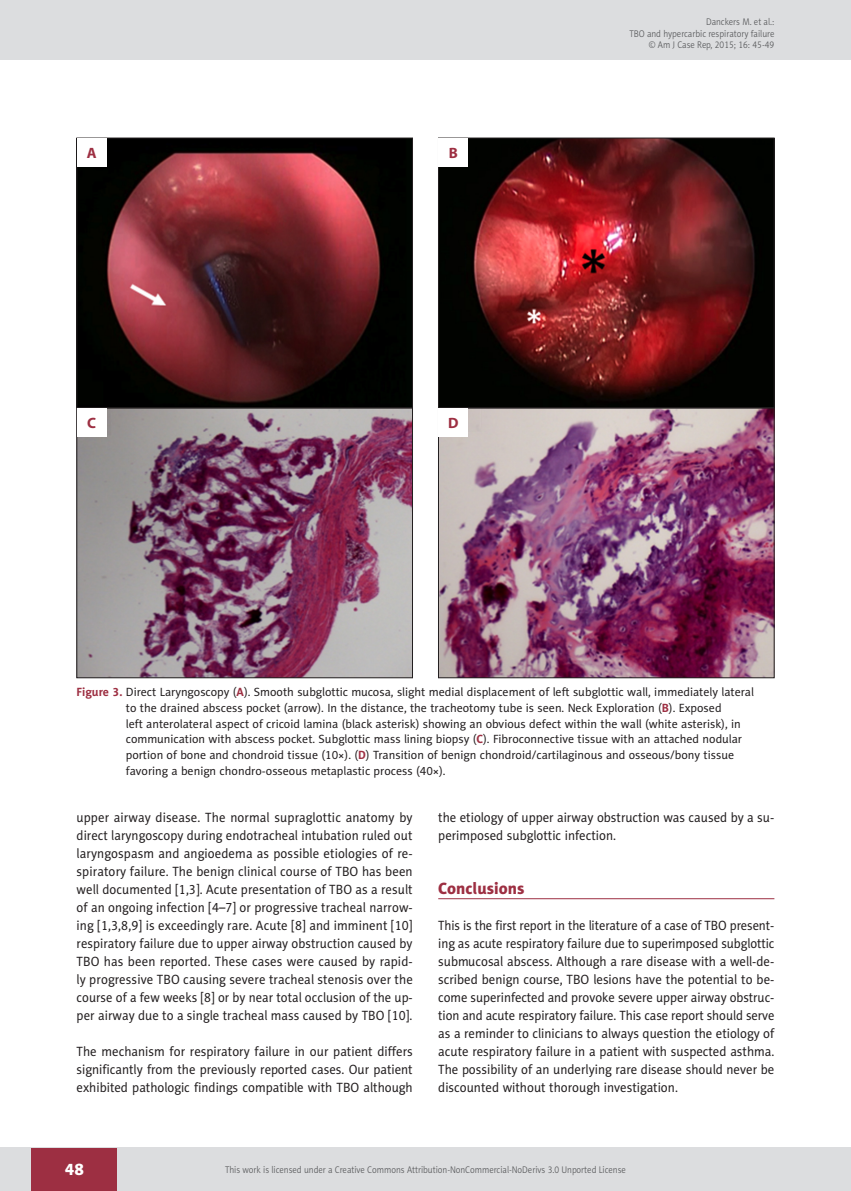
<style>
.page{position:relative;width:851px;height:1191px;background:#fff}
.page>*{position:absolute;margin:0;border:0;box-sizing:border-box;transform-origin:0 0}
.AJCR_Headline_1{font:16.5px "Naomi Sans EFN Heavy";color:#9d2f42}
.t1{font:16.5px "Naomi Sans EFN Heavy";color:#fff}
.t2{font:700 15px "Myriad Pro";color:#9d2f42}
.AJCR_Body{font:13.5px/18px "Naomi Sans EFN";color:#231f20;text-align:justify;scale:.95 1}
.AJCR_Body-2{font:13.5px/18px "Naomi Sans EFN";color:#231f20;text-align:justify;scale:.93 1}
.AJCR_Rycina_tytul{font:12px/15.8px "Naomi Sans EFN";color:#231f20}
.t3{font:9.75px/11.2px "Naomi Sans EFN Light";color:#57585a;text-align:right;scale:.9 1}
.s1{font-weight:700;color:#9d2f42}
</style>
<div class="page">
<hr style="left:438px;top:898px;width:336px;height:1px;background:#9d2f42">
<img style="left:79px;top:140px;width:331px;height:536px">
<div style="left:77px;top:138px;width:335px;height:270px;border:1px solid #231f20"></div>
<div style="left:77px;top:138px;width:29px;height:28px;background:#fff"></div>
<div style="left:77px;top:408px;width:335px;height:270px;border:1px solid #231f20"></div>
<div style="left:77px;top:408px;width:29px;height:28px;background:#fff"></div>
<img style="left:440px;top:140px;width:332px;height:536px">
<div style="left:438px;top:138px;width:336px;height:270px;border:1px solid #231f20"></div>
<div style="left:438px;top:138px;width:30px;height:28px;background:#fff"></div>
<div style="left:438px;top:408px;width:336px;height:270px;border:1px solid #231f20"></div>
<div style="left:438px;top:408px;width:30px;height:28px;background:#fff"></div>
<div style="left:0;top:1148px;width:850px;height:43px;background:#dcdddf"></div>
<div style="left:32px;top:1147px;width:85px;height:43px;background:#9d2f42"></div>
<div style="left:0;top:0;width:850px;height:60px;background:#dcdddf"></div>
<hr style="left:850px;top:0;width:1px;height:60px;background:#dcdddf">
<p class="t2" style="left:87px;top:143px;width:11px">A</p>
<p class="t2" style="left:87px;top:413px;width:10px">C</p>
<p class="t2" style="left:449px;top:143px;width:11px">B</p>
<p class="t2" style="left:448px;top:413px;width:12px">D</p>
<p class="t3" style="left:629px;top:16px;width:163px">Danckers M. et al.:<br>TBO and hypercarbic respiratory failure © Am J Case Rep, 2015; 16: 45-49</p>
<p class="AJCR_Rycina_tytul" style="left:126px;top:684px;width:629px;text-indent:-49px"><span class="s1">Figure 3.</span> Direct Laryngoscopy (<span class="s1">A</span>). Smooth subglottic mucosa, slight medial displacement of left subglottic wall, immediately lateral to the drained abscess pocket (arrow). In the distance, the tracheotomy tube is seen. Neck Exploration (<span class="s1">B</span>). Exposed<br>left anterolateral aspect of cricoid lamina (black asterisk) showing an obvious defect within the wall (white asterisk), in communication with abscess pocket. Subglottic mass lining biopsy (<span class="s1">C</span>). Fibroconnective tissue with an attached nodular portion of bone and chondroid tissue (10×). (<span class="s1">D</span>) Transition of benign chondroid/cartilaginous and osseous/bony tissue favoring a benign chondro-osseous metaplastic process (40×).</p>
<p class="AJCR_Body" style="left:77px;top:808px;width:355px">upper airway disease. The normal supraglottic anatomy by direct laryngoscopy during endotracheal intubation ruled out laryngospasm and angioedema as possible etiologies of re&shy;spiratory failure. The benign clinical course of TBO has been well documented [1,3]. Acute presentation of TBO as a result of an ongoing infection [4–7] or progressive tracheal narrow&shy;ing [1,3,8,9] is exceedingly rare. Acute [8] and imminent [10] respiratory failure due to upper airway obstruction caused by TBO has been reported. These cases were caused by rapid&shy;ly progressive TBO causing severe tracheal stenosis over the course of a few weeks [8] or by near total occlusion of the up&shy;per airway due to a single tracheal mass caused by TBO [10].</p>
<p class="AJCR_Body" style="left:77px;top:1042px;width:355px">The mechanism for respiratory failure in our patient differs significantly from the previously reported cases. Our patient exhibited pathologic findings compatible with TBO although</p>
<p class="AJCR_Body" style="left:438px;top:808px;width:355px">the etiology of upper airway obstruction was caused by a su&shy;perimposed subglottic infection.</p>
<p class="AJCR_Headline_1" style="left:438px;top:878px;width:88px">Conclusions</p>
<p class="AJCR_Body-2" style="left:438px;top:916px;width:363px">This is the first report in the literature of a case of TBO present&shy;ing as acute respiratory failure due to superimposed subglottic submucosal abscess. Although a rare disease with a well-de&shy;scribed benign course, TBO lesions have the potential to be&shy;come superinfected and provoke severe upper airway obstruc&shy;tion and acute respiratory failure. This case report should serve as a reminder to clinicians to always question the etiology of acute respiratory failure in a patient with suspected asthma.<br>The possibility of an underlying rare disease should never be discounted without thorough investigation.</p>
<p class="t1" style="left:65px;top:1159px;width:21px">48</p>
<p class="t3" style="left:225px;top:1164px;width:447px">This work is licensed under a Creative Commons Attribution-NonCommercial-NoDerivs 3.0 Unported License</p>
</div>
